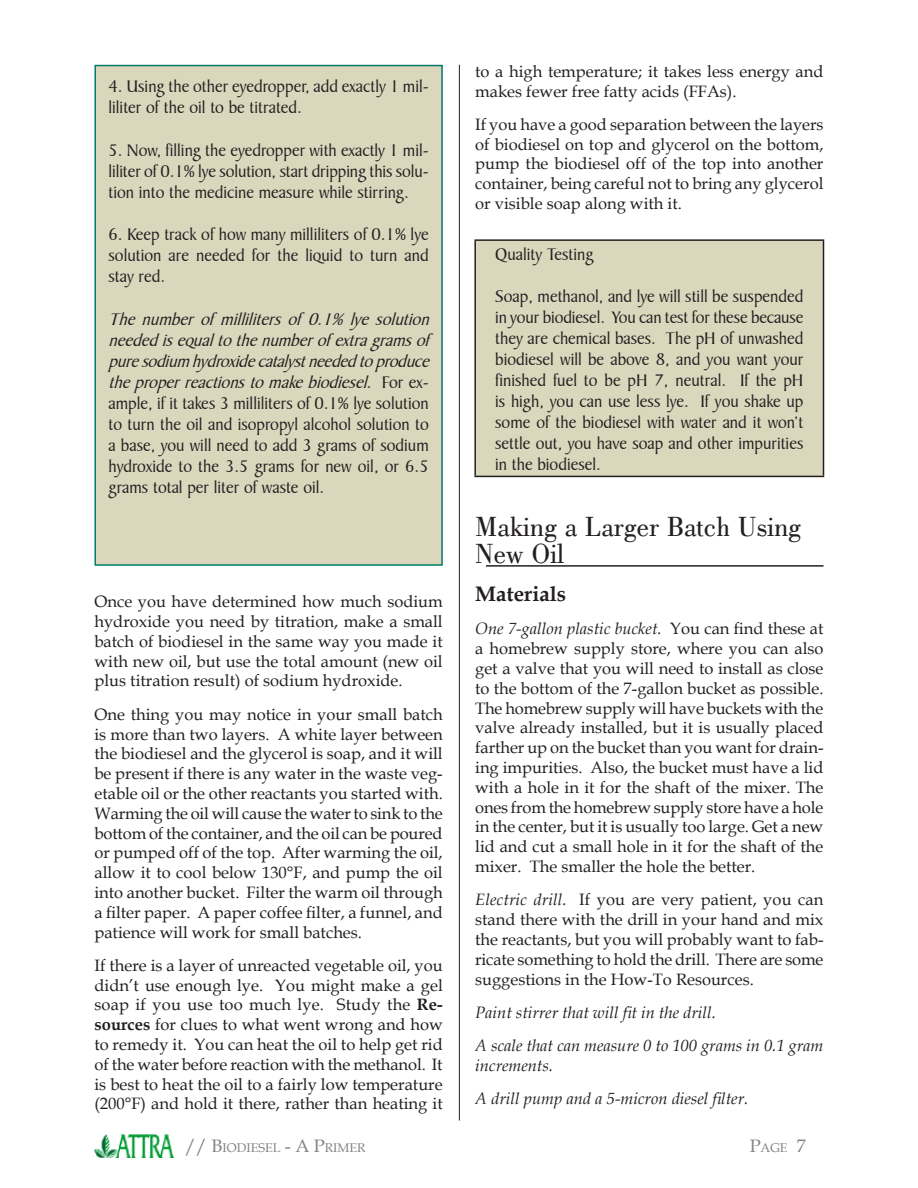
<style>
.page{position:relative;width:918px;height:1188px;background:#fff}
.page>*{position:absolute;margin:0;border:0;box-sizing:border-box;transform-origin:0 0}
.t1{font:28.5px/27px "Bodoni";color:#231f20}
.t2{font:700 21px "Book Antiqua";color:#231f20}
.t3{font:18px/21px "Baker Signet BT";color:#231f20;text-align:justify}
.t4{font:16.5px/19.8px "Book Antiqua";color:#231f20;text-align:justify}
.t5{font:italic 16.5px/33.3px "Book Antiqua";color:#231f20}
.t6{font:12.6px "Book Antiqua";color:#808285}
.s1{font-style:italic}
.s2{font-weight:700}
.s3{font-size:18px}
</style>
<div class="page">
<img style="left:94px;top:1134px;width:80px;height:23px">
<hr style="left:459px;top:65px;width:1px;height:1055px;background:#231f20">
<div style="left:95px;top:66px;width:347px;height:499px;background:#dad7bd"></div>
<div style="left:94px;top:65px;width:349px;height:501px;border:2px solid #007d67"></div>
<hr style="left:486px;top:565px;width:337px;height:2px;background:#231f20">
<div style="left:475px;top:240px;width:348px;height:236px;background:#dad7bd"></div>
<hr style="left:474px;top:239px;width:350px;height:2px;background:#231f20">
<hr style="left:474px;top:241px;width:2px;height:235px;background:#231f20">
<hr style="left:823px;top:241px;width:1px;height:235px;background:#231f20">
<hr style="left:474px;top:476px;width:350px;height:1px;background:#231f20">
<p class="t3" style="left:109px;top:76px;width:322px">4. Using the other eyedropper, add exactly 1 mil&shy;liliter of the oil to be titrated.</p>
<p class="t3" style="left:109px;top:140px;width:322px">5. Now, filling the eyedropper with exactly 1 mil&shy;liliter of 0.1% lye solution, start dripping this solu&shy;tion into the medicine measure while stirring.</p>
<p class="t3" style="left:109px;top:224px;width:322px">6. Keep track of how many milliliters of 0.1% lye solution are needed for the liquid to turn and stay red.</p>
<p class="t3" style="left:109px;top:309px;width:328px;text-align:left"><span class="s1">The number of milliliters of 0.1% lye solution neededisequaltothenumberof extragramsof puresodium hydroxidecatalystneededtoproduce theproperreactionstomakebiodiesel.</span> F o r e x - ample, if it takes 3 milliliters of 0.1% lye solution to turn the oil and isopropyl alcohol solution to a base, you will need to add 3 grams of sodium hydroxide to the 3.5 grams for new oil, or 6.5 grams total per liter of waste oil.</p>
<p class="t4" style="left:94px;top:591px;width:350px">Once you have determined how much sodium hydroxide you need by titration, make a small batch of biodiesel in the same way you made it with new oil, but use the total amount (new oil plus titration result) of sodium hydroxide.</p>
<p class="t4" style="left:94px;top:704px;width:350px">One thing you may notice in your small batch is more than two layers. A white layer between the biodiesel and the glycerol is soap, and it will be present if there is any water in the waste veg&shy;etable oil or the other reactants you started with.<br>Warming the oil will cause the water to sink to the bottom of the container, and the oil can be poured or pumped off of the top. After warming the oil, allow it to cool below 130°F, and pump the oil into another bucket. Filter the warm oil through a filter paper. A paper coffee filter, a funnel, and patience will work for small batches.</p>
<p class="t4" style="left:94px;top:955px;width:350px">If there is a layer of unreacted vegetable oil, you didn’t use enough lye. You might make a gel soap if you use too much lye. Study the <span class="s2">Re&shy;sources</span> for clues to what went wrong and how to remedy it. You can heat the oil to help get rid of the water before reaction with the methanol. It is best to heat the oil to a fairly low temperature (200°F) and hold it there, rather than heating it</p>
<p class="t4" style="left:475px;top:61px;width:350px">to a high temperature; it takes less energy and makes fewer free fatty acids (FFAs).</p>
<p class="t4" style="left:475px;top:114px;width:350px">If you have a good separation between the layers of biodiesel on top and glycerol on the bottom, pump the biodiesel off of the top into another container, being careful not to bring any glycerol or visible soap along with it.</p>
<p class="t3" style="left:495px;top:244px;width:100px">Quality Testing</p>
<p class="t3" style="left:495px;top:286px;width:310px">Soap, methanol, and lye will still be suspended in your biodiesel. You can test for these because they are chemical bases. The pH of unwashed biodiesel will be above 8, and you want your finished fuel to be pH 7, neutral. If the pH is high, you can use less lye. If you shake up some of the biodiesel with water and it won’t settle out, you have soap and other impurities in the biodiesel.</p>
<h1 class="t1" style="left:475px;top:513px;width:327px">Making a Larger Batch Using<br>New Oil</h1>
<p class="t2" style="left:475px;top:580px;width:92px">Materials</p>
<p class="t4" style="left:475px;top:619px;width:350px"><span class="s1">One 7-gallon plastic bucket.</span> You can find these at a homebrew supply store, where you can also get a valve that you will need to install as close to the bottom of the 7-gallon bucket as possible.<br>The homebrew supply will have buckets with the valve already installed, but it is usually placed farther up on the bucket than you want for drain&shy;ing impurities. Also, the bucket must have a lid with a hole in it for the shaft of the mixer. The ones from the homebrew supply store have a hole in the center, but it is usually too large. Get a new lid and cut a small hole in it for the shaft of the mixer. The smaller the hole the better.</p>
<p class="t4" style="left:475px;top:889px;width:350px"><span class="s1">Electric drill.</span> If you are very patient, you can stand there with the drill in your hand and mix the reactants, but you will probably want to fab&shy;ricate something to hold the drill. There are some suggestions in the How-To Resources.</p>
<p class="t5" style="left:475px;top:995px;width:350px">Paint stirrer that will fit in the drill.<br>A scale that can measure 0 to 100 grams in 0.1 gram</p>
<p class="t5" style="left:475px;top:1048px;width:275px">increments.<br>A drill pump and a 5-micron diesel filter.</p>
<p class="t6" style="left:185px;top:1139px;width:182px"><span class="s3">// B</span>IODIESEL <span class="s3">- A P</span>RIMER</p>
<p class="t6" style="left:750px;top:1139px;width:57px"><span class="s3">P</span>AGE <span class="s3">7</span></p>
</div>
